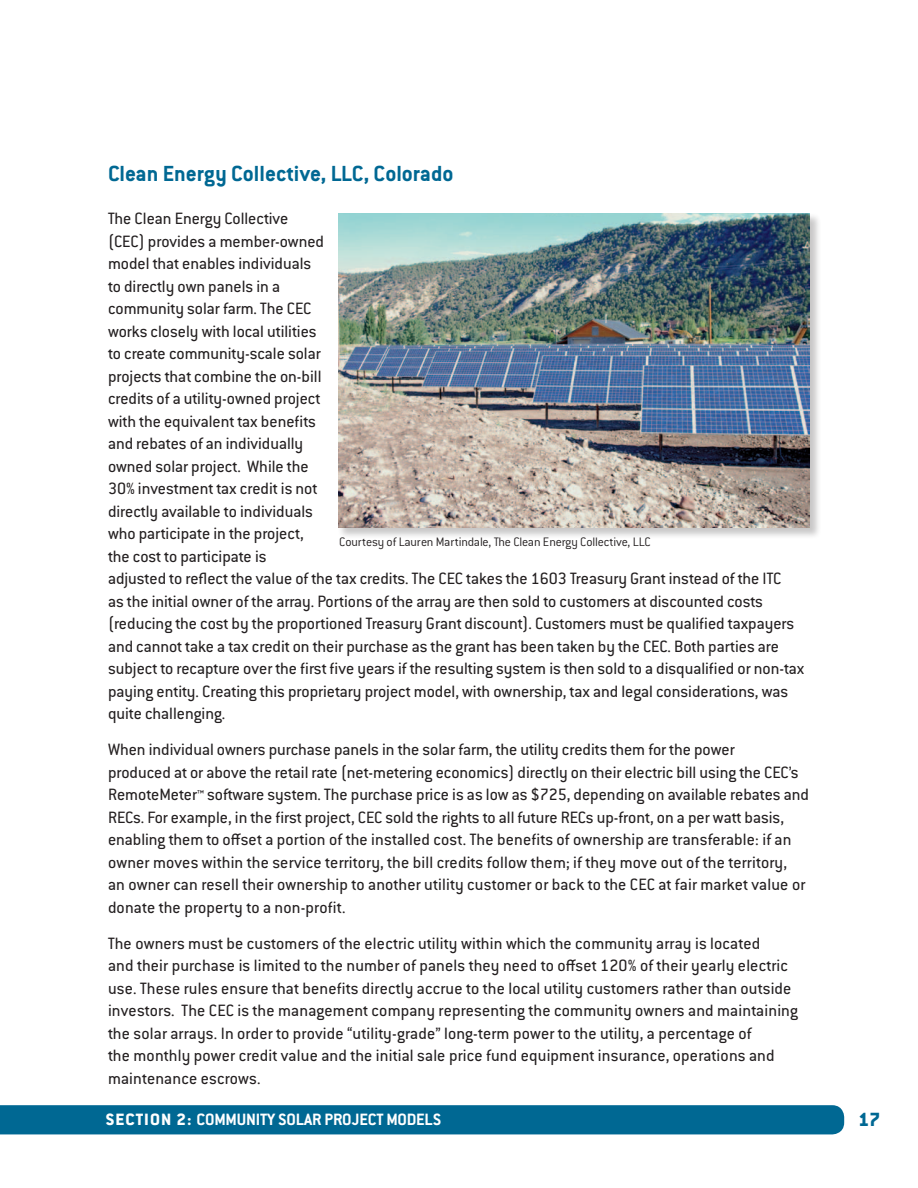
<style>
.page{position:relative;width:918px;height:1188px;background:#fff}
.page>*{position:absolute;margin:0;border:0;box-sizing:border-box;transform-origin:0 0}
.t1{font:700 24px "Conduit ITC Std";color:#006893}
.t2{font:800 21px "Conduit ITC Std";color:#006893}
.t3{font:18px/22.5px "Conduit ITC Std";color:#231f20}
.t4{font:700 18px "Conduit ITC Std";letter-spacing:-.01em;color:#fff}
.t5{font:300 13.5px "Conduit ITC Std";letter-spacing:-.015em;color:#231f20}
.s1{font-weight:800}
</style>
<div class="page">
<div style="left:0;top:1105px;width:844px;height:29px;background:#006893"></div>
<div style="left:338px;top:213px;width:483px;height:326px;background:#231f20;opacity:.25"></div>
<img style="left:338px;top:213px;width:472px;height:314px">
<h1 class="t1" style="left:108px;top:159px;width:347px">Clean Energy Collective, LLC, Colorado</h1>
<p class="t3" style="left:108px;top:207px;width:698px">The Clean Energy Collective<br>(CEC) provides a member-owned<br>model that enables individuals<br>to directly own panels in a<br>community solar farm. The CEC<br>works closely with local utilities<br>to create community-scale solar<br>projects that combine the on-bill<br>credits of a utility-owned project<br>with the equivalent tax benefits<br>and rebates of an individually<br>owned solar project. While the<br>30% investment tax credit is not<br>directly available to individuals<br>who participate in the project,<br>the cost to participate is<br>adjusted to reflect the value of the tax credits. The CEC takes the 1603 Treasury Grant instead of the ITC<br>as the initial owner of the array. Portions of the array are then sold to customers at discounted costs (reducing the cost by the proportioned Treasury Grant discount). Customers must be qualified taxpayers and cannot take a tax credit on their purchase as the grant has been taken by the CEC. Both parties are subject to recapture over the first five years if the resulting system is then sold to a disqualified or non-tax paying entity. Creating this proprietary project model, with ownership, tax and legal considerations, was quite challenging.</p>
<p class="t3" style="left:108px;top:738px;width:702px">When individual owners purchase panels in the solar farm, the utility credits them for the power<br>produced at or above the retail rate (net-metering economics) directly on their electric bill using the CEC’s RemoteMeter™ software system. The purchase price is as low as $725, depending on available rebates and RECs. For example, in the first project, CEC sold the rights to all future RECs up-front, on a per watt basis, enabling them to offset a portion of the installed cost. The benefits of ownership are transferable: if an owner moves within the service territory, the bill credits follow them; if they move out of the territory,<br>an owner can resell their ownership to another utility customer or back to the CEC at fair market value or donate the property to a non-profit.</p>
<p class="t3" style="left:108px;top:931px;width:692px">The owners must be customers of the electric utility within which the community array is located<br>and their purchase is limited to the number of panels they need to offset 120% of their yearly electric use. These rules ensure that benefits directly accrue to the local utility customers rather than outside investors. The CEC is the management company representing the community owners and maintaining the solar arrays. In order to provide “utility-grade” long-term power to the utility, a percentage of<br>the monthly power credit value and the initial sale price fund equipment insurance, operations and maintenance escrows.</p>
<p class="t5" style="left:339px;top:534px;width:313px">Courtesy of Lauren Martindale, The Clean Energy Collective, LLC</p>
<p class="t4" style="left:106px;top:1108px;width:337px"><span class="s1">SECTION 2:</span> COMMUNITY SOLAR PROJECT MODELS</p>
<p class="t2" style="left:858px;top:1107px;width:24px">17</p>
</div>
